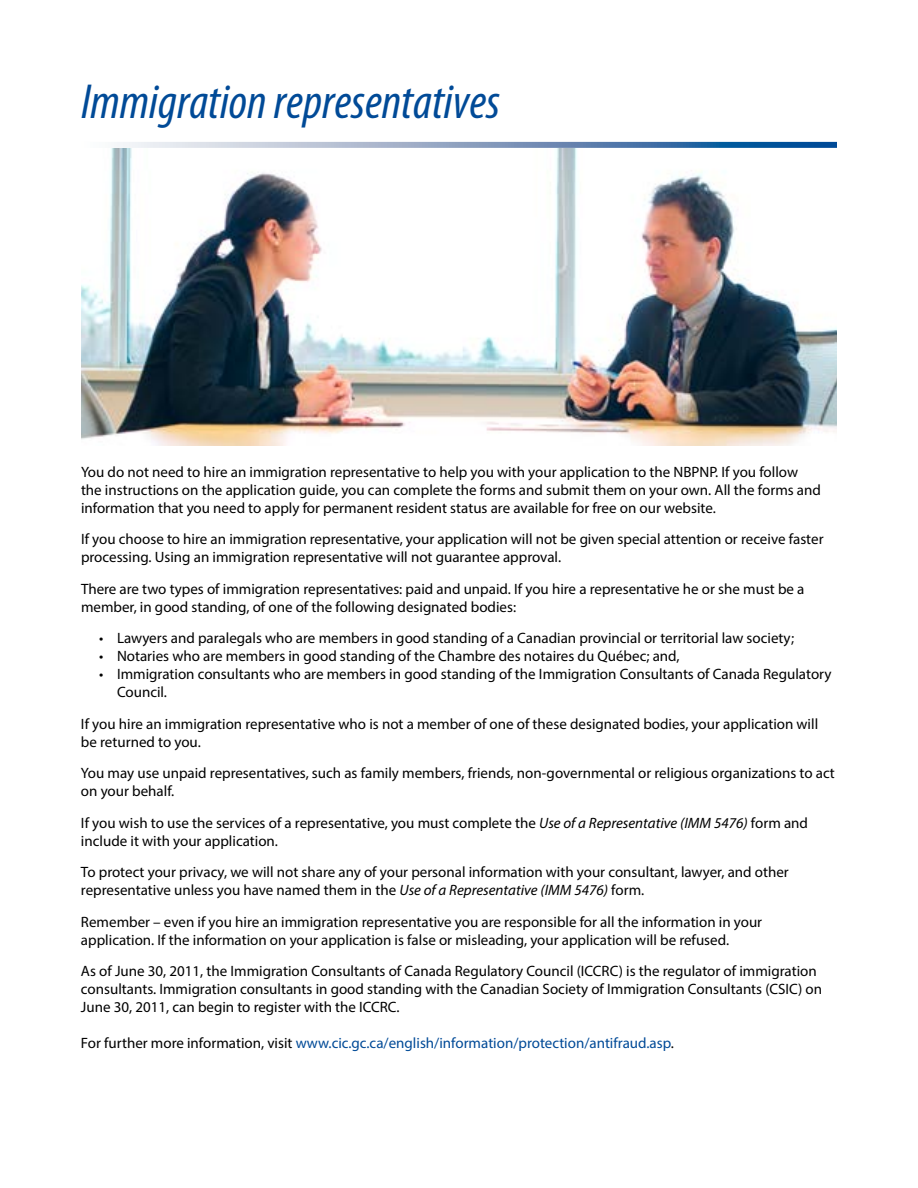
<style>
.page{position:relative;width:918px;height:1188px;background:#fff}
.page>*{position:absolute;margin:0;border:0;box-sizing:border-box;transform-origin:0 0}
.t1{font:italic condensed 49.5px "Myriad Pro";color:#004a97}
.t2{font:15px/18px "Myriad Pro";color:#000}
.t3{font:15px "Myriad Pro";color:#004a97}
.s1{font-style:italic}
.s2{color:#000}
</style>
<div class="page">
<svg style="left:117px;top:142px;width:720px;height:6px;background:#7f9dc1"></svg>
<img style="left:81px;top:148px;width:756px;height:297px">
<h1 class="t1" style="left:81px;top:75px;width:421px">Immigration representatives</h1>
<p class="t2" style="left:81px;top:462px;width:741px">You do not need to hire an immigration representative to help you with your application to the NBPNP. If you follow the instructions on the application guide, you can complete the forms and submit them on your own. All the forms and information that you need to apply for permanent resident status are available for free on our website.</p>
<p class="t2" style="left:81px;top:530px;width:744px">If you choose to hire an immigration representative, your application will not be given special attention or receive faster processing. Using an immigration representative will not guarantee approval.</p>
<p class="t2" style="left:81px;top:579px;width:725px">There are two types of immigration representatives: paid and unpaid. If you hire a representative he or she must be a member, in good standing, of one of the following designated bodies:</p>
<p class="t2" style="left:99px;top:629px;width:697px">• Lawyers and paralegals who are members in good standing of a Canadian provincial or territorial law society;</p>
<p class="t2" style="left:99px;top:647px;width:582px">• Notaries who are members in good standing of the Chambre des notaires du Québec; and,</p>
<p class="t2" style="left:117px;top:665px;width:716px;text-indent:-18px">• Immigration consultants who are members in good standing of the Immigration Consultants of Canada Regulatory<br>Council.</p>
<p class="t2" style="left:81px;top:714px;width:739px">If you hire an immigration representative who is not a member of one of these designated bodies, your application will be returned to you.</p>
<p class="t2" style="left:81px;top:764px;width:755px">You may use unpaid representatives, such as family members, friends, non-governmental or religious organizations to act on your behalf.</p>
<p class="t2" style="left:81px;top:813px;width:729px">If you wish to use the services of a representative, you must complete the <span class="s1">Use of a Representative (IMM 5476)</span> form and include it with your application.</p>
<p class="t2" style="left:81px;top:863px;width:709px">To protect your privacy, we will not share any of your personal information with your consultant, lawyer, and other representative unless you have named them in the <span class="s1">Use of a Representative (IMM 5476)</span> form.</p>
<p class="t2" style="left:81px;top:912px;width:683px">Remember – even if you hire an immigration representative you are responsible for all the information in your application. If the information on your application is false or misleading, your application will be refused.</p>
<p class="t2" style="left:81px;top:962px;width:743px">As of June 30, 2011, the Immigration Consultants of Canada Regulatory Council (ICCRC) is the regulator of immigration consultants. Immigration consultants in good standing with the Canadian Society of Immigration Consultants (CSIC) on<br>June 30, 2011, can begin to register with the ICCRC.</p>
<p class="t3" style="left:81px;top:1034px;width:595px"><span class="s2">For further more information, visit</span> www.cic.gc.ca/english/information/protection/antifraud.asp<span class="s2">.</span></p>
</div>
